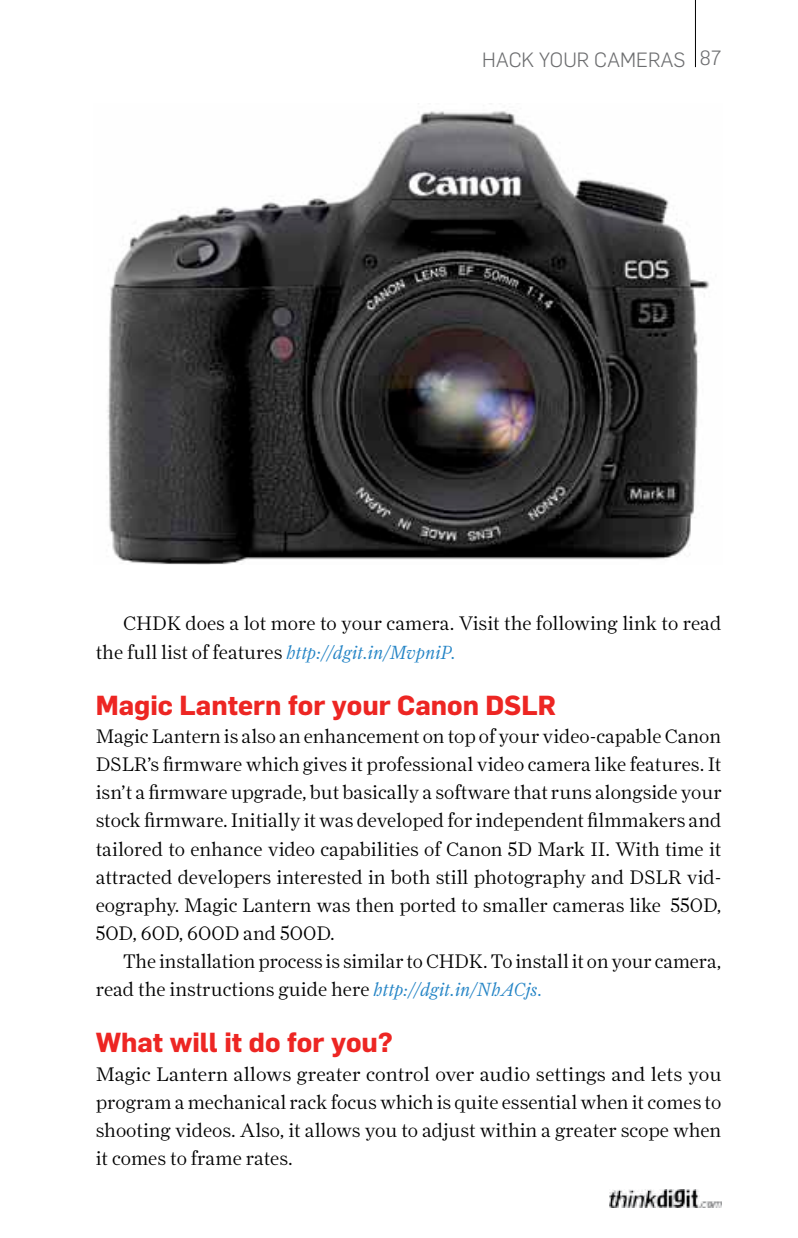
<style>
.page{position:relative;width:798px;height:1238px;background:#fff}
.page>*{position:absolute;margin:0;border:0;box-sizing:border-box;transform-origin:0 0}
.t1{font:700 27px "Flama";color:#ed2623}
.t2{font:300 20.25px "Flama";color:#6d6e70}
.t3{font:300 19.8px/28.1px "Farnham Display";color:#000;text-align:justify}
.t4{font:italic 300 19.12px "Farnham Display";letter-spacing:.005em;color:#2283c5}
.s1{font-style:normal;font-size:19.8px;color:#000}
.s2{font-style:italic;font-size:19.12px;color:#2283c5}
</style>
<div class="page">
<hr style="left:694px;top:0;width:1px;height:67px;background:#000">
<img style="left:609px;top:1189px;width:112px;height:18px">
<img style="left:107px;top:111px;width:603px;height:453px">
<p class="t2" style="left:482px;top:48px;width:240px">HACK YOUR CAMERAS 87</p>
<p class="t3" style="left:123px;top:609px;width:599px">CHDK does a lot more to your camera. Visit the following link to read</p>
<p class="t4" style="left:96px;top:641px;width:362px"><span class="s1">the full list of features</span> http://dgit.in/MvpniP.</p>
<p class="t1" style="left:96px;top:688px;width:459px">Magic Lantern for your Canon DSLR</p>
<p class="t3" style="left:96px;top:722px;width:626px">Magic Lantern is also an enhancement on top of your video-capable Canon</p>
<p class="t3" style="left:96px;top:750px;width:627px">DSLR’s firmware which gives it professional video camera like features. It</p>
<p class="t3" style="left:96px;top:778px;width:627px">isn’t a firmware upgrade, but basically a software that runs alongside your</p>
<p class="t3" style="left:96px;top:806px;width:627px">stock firmware. Initially it was developed for independent filmmakers and</p>
<p class="t3" style="left:96px;top:834px;width:627px">tailored to enhance video capabilities of Canon 5D Mark II. With time it</p>
<p class="t3" style="left:96px;top:862px;width:627px">attracted developers interested in both still photography and DSLR vid-</p>
<p class="t3" style="left:96px;top:890px;width:627px">eography. Magic Lantern was then ported to smaller cameras like 550D,</p>
<p class="t3" style="left:96px;top:918px;width:240px">50D, 60D, 600D and 500D.</p>
<p class="t3" style="left:123px;top:947px;width:599px">The installation process is similar to CHDK. To install it on your camera,</p>
<p class="t3" style="left:96px;top:975px;width:448px">read the instructions guide here <span class="s2">http://dgit.in/NhACjs.</span></p>
<p class="t1" style="left:96px;top:1026px;width:298px">What will it do for you?</p>
<p class="t3" style="left:96px;top:1059px;width:627px">Magic Lantern allows greater control over audio settings and lets you program a mechanical rack focus which is quite essential when it comes to shooting videos. Also, it allows you to adjust within a greater scope when it comes to frame rates.</p>
</div>
